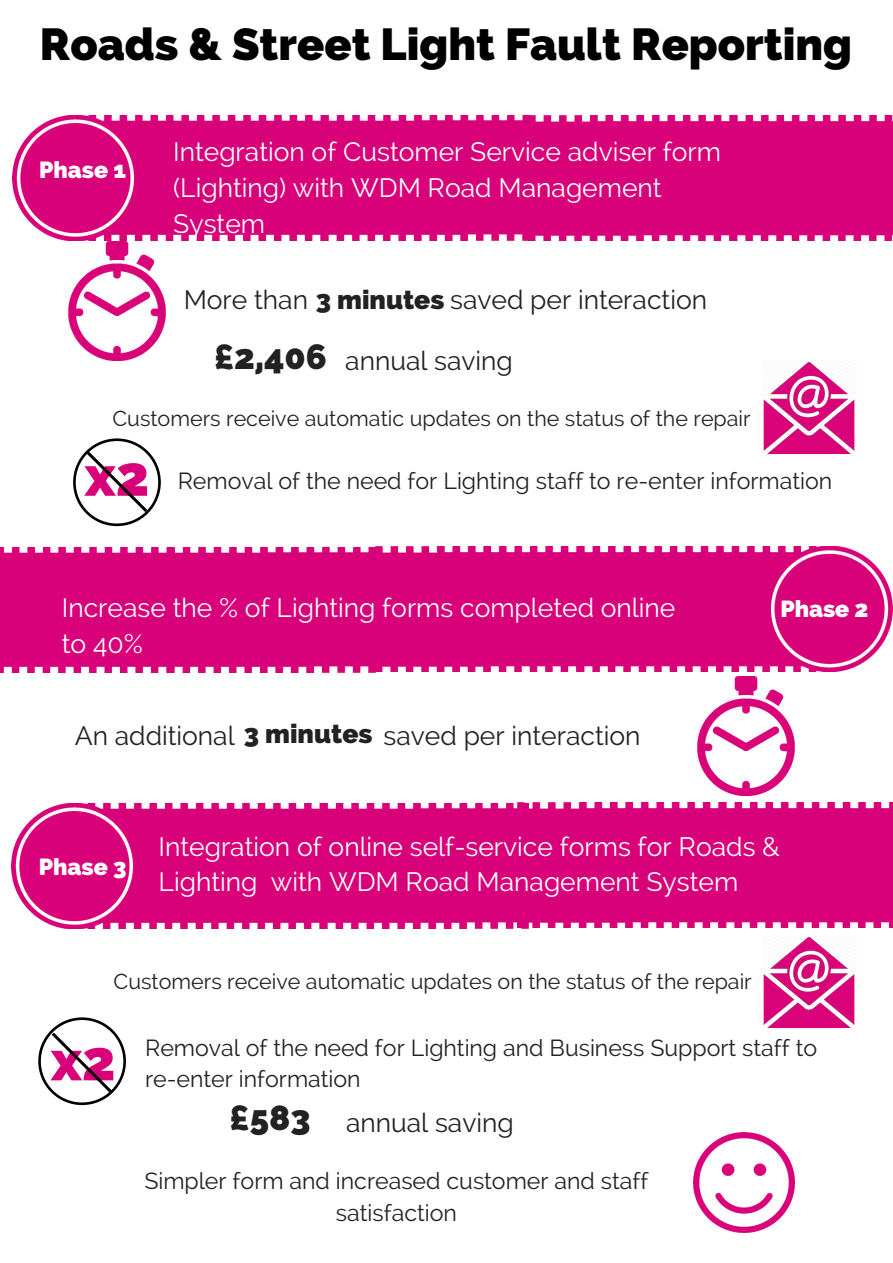
<style>
.page{position:relative;width:893px;height:1263px;background:#fff}
.page>*{position:absolute;margin:0;border:0;box-sizing:border-box;transform-origin:0 0}
.t1{font:800 56.25px "Raleway";color:#d9017a}
.t2{font:800 44.7px "Raleway";color:#000}
.t3{font:26.4px/36px "Raleway";color:#fff}
.t4{font:26.4px "Raleway";color:#222}
.t5{font:23.1px/31.5px "Raleway";color:#222;text-align:center}
.t6{font:800 23.1px "Raleway";color:#fff}
.t7{font:21.45px "Raleway";color:#222}
.s1{font-weight:800}
.s2{font-weight:800;font-size:34.65px}
</style>
<div class="page">
<img style="left:68px;top:242px;width:98px;height:119px">
<img style="left:12px;top:116px;width:880px;height:125px">
<img style="left:11px;top:804px;width:517px;height:124px">
<div style="left:517px;top:803px;width:375px;height:124px;background:#d90179"></div>
<img style="left:697px;top:677px;width:98px;height:119px">
<img style="left:763px;top:362px;width:92px;height:92px">
<svg style="left:73px;top:438px;width:88px;height:88px"></svg>
<img style="left:0;top:546px;width:892px;height:126px">
<img style="left:763px;top:937px;width:92px;height:92px">
<img style="left:694px;top:1132px;width:100px;height:100px">
<svg style="left:38px;top:1017px;width:88px;height:88px"></svg>
<h2 class="t2" style="left:40px;top:18px;width:813px">Roads &amp; Street Light Fault Reporting</h2>
<p class="t6" style="left:39px;top:156px;width:88px">Phase 1</p>
<p class="t3" style="left:173px;top:133px;width:549px">Integration of Customer Service adviser form (Lighting) with WDM Road Management<br>System</p>
<p class="t4" style="left:184px;top:284px;width:525px">More than <span class="s1">3 minutes</span> saved per interaction</p>
<p class="t4" style="left:214px;top:345px;width:300px"><span class="s2">£2,406</span> annual saving</p>
<p class="t7" style="left:112px;top:406px;width:639px">Customers receive automatic updates on the status of the repair</p>
<h1 class="t1" style="left:85px;top:443px;width:66px">x2</h1>
<p class="t5" style="left:178px;top:465px;width:656px">Removal of the need for Lighting staff to re-enter information</p>
<p class="t3" style="left:62px;top:590px;width:615px">Increase the % of Lighting forms completed online to 40%</p>
<p class="t6" style="left:780px;top:595px;width:90px">Phase 2</p>
<p class="t4" style="left:75px;top:720px;width:567px">An additional <span class="s1">3 minutes</span> saved per interaction</p>
<p class="t6" style="left:39px;top:853px;width:89px">Phase 3</p>
<p class="t3" style="left:158px;top:828px;width:623px">Integration of online self-service forms for Roads &amp;<br>Lighting with WDM Road Management System</p>
<p class="t7" style="left:114px;top:969px;width:639px">Customers receive automatic updates on the status of the repair</p>
<h1 class="t1" style="left:51px;top:1027px;width:66px">x2</h1>
<p class="t5" style="left:145px;top:1032px;width:673px;text-align:left">Removal of the need for Lighting and Business Support staff to re-enter information</p>
<p class="t4" style="left:229px;top:1107px;width:285px"><span class="s2">£583</span> annual saving</p>
<p class="t5" style="left:144px;top:1165px;width:505px">Simpler form and increased customer and staff satisfaction</p>
</div>
